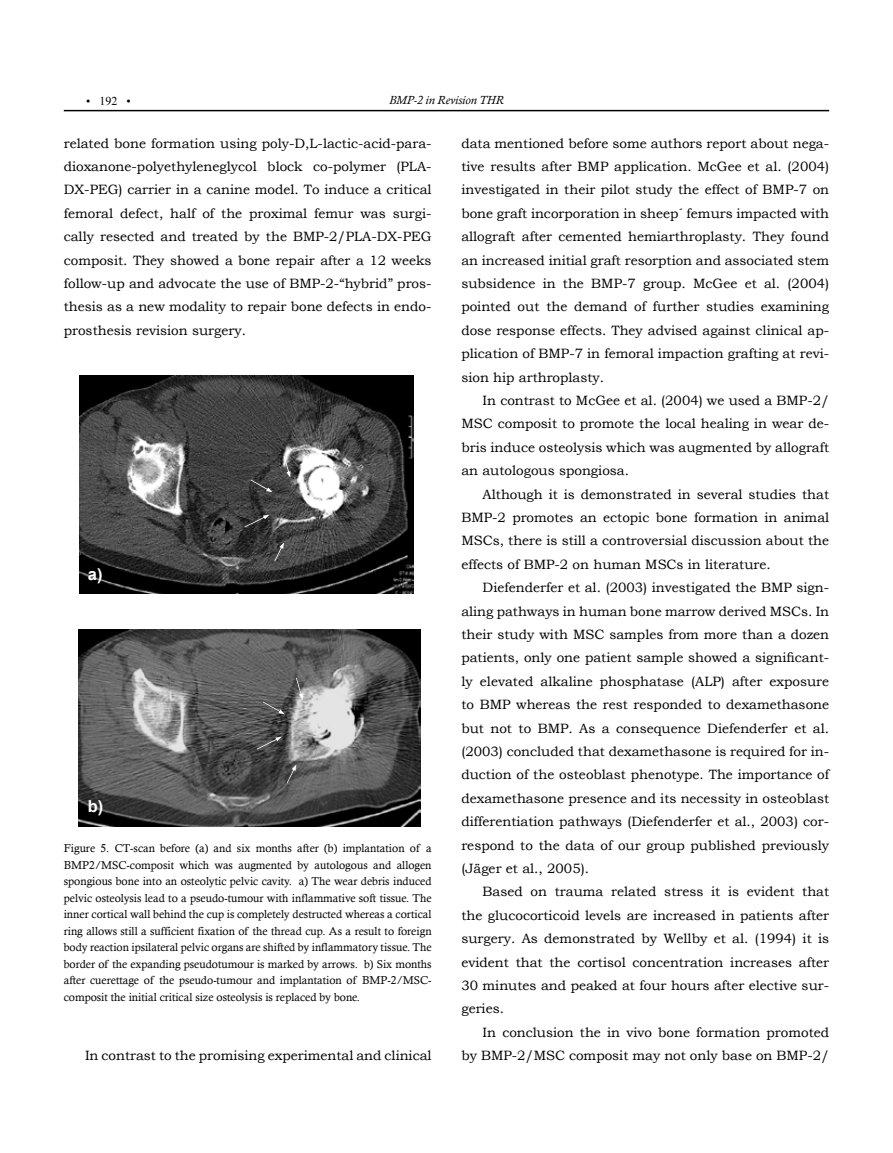
<style>
.page{position:relative;width:893px;height:1153px;background:#fff}
.page>*{position:absolute;margin:0;border:0;box-sizing:border-box;transform-origin:0 0}
.t1{font:700 16.5px "Arial";color:#fff}
.t2{font:13.5px/23.4px "Bookman Old Style";color:#000;text-align:justify}
.t3{font:italic 12px "Calisto";color:#000}
.t4{font:12px "Times New Roman";color:#000}
.t5{font:11.4px/16.5px "Calisto";color:#000;text-align:justify}
</style>
<div class="page">
<hr style="left:64px;top:110px;width:765px;height:1px;background:#000">
<img style="left:79px;top:375px;width:334px;height:218px">
<svg style="left:251px;top:479px;width:22px;height:13px"></svg>
<svg style="left:284px;top:455px;width:6px;height:22px"></svg>
<svg style="left:244px;top:514px;width:25px;height:13px"></svg>
<svg style="left:274px;top:542px;width:10px;height:19px"></svg>
<img style="left:79px;top:629px;width:342px;height:197px">
<svg style="left:263px;top:701px;width:22px;height:13px"></svg>
<svg style="left:296px;top:677px;width:7px;height:22px"></svg>
<svg style="left:257px;top:736px;width:25px;height:13px"></svg>
<svg style="left:287px;top:764px;width:9px;height:19px"></svg>
<p class="t4" style="left:86px;top:92px;width:46px">• 192 •</p>
<p class="t3" style="left:389px;top:93px;width:116px">BMP-2 in Revision THR</p>
<p class="t2" style="left:64px;top:131px;width:369px">related bone formation using poly-D,L-lactic-acid-para&shy;dioxanone-polyethyleneglycol block co-polymer (PLA-DX-PEG) carrier in a canine model. To induce a critical femoral defect, half of the proximal femur was surgi&shy;cally resected and treated by the BMP-2/PLA-DX-PEG composit. They showed a bone repair after a 12 weeks follow-up and advocate the use of BMP-2-“hybrid” pros&shy;thesis as a new modality to repair bone defects in endo&shy;prosthesis revision surgery.</p>
<p class="t2" style="left:461px;top:131px;width:369px">data mentioned before some authors report about nega&shy;tive results after BMP application. McGee et al. (2004) investigated in their pilot study the effect of BMP-7 on bone graft incorporation in sheep´ femurs impacted with allograft after cemented hemiarthroplasty. They found an increased initial graft resorption and associated stem subsidence in the BMP-7 group. McGee et al. (2004) pointed out the demand of further studies examining dose response effects. They advised against clinical ap&shy;plication of BMP-7 in femoral impaction grafting at revi&shy;sion hip arthroplasty.</p>
<p class="t2" style="left:461px;top:389px;width:369px;text-indent:21px">In contrast to McGee et al. (2004) we used a BMP-2/ MSC composit to promote the local healing in wear de&shy;bris induce osteolysis which was augmented by allograft an autologous spongiosa.</p>
<p class="t2" style="left:461px;top:482px;width:369px;text-indent:21px">Although it is demonstrated in several studies that BMP-2 promotes an ectopic bone formation in animal MSCs, there is still a controversial discussion about the effects of BMP-2 on human MSCs in literature.</p>
<p class="t2" style="left:461px;top:576px;width:369px;text-indent:21px">Diefenderfer et al. (2003) investigated the BMP sign&shy;aling pathways in human bone marrow derived MSCs. In their study with MSC samples from more than a dozen patients, only one patient sample showed a significant&shy;ly elevated alkaline phosphatase (ALP) after exposure to BMP whereas the rest responded to dexamethasone but not to BMP. As a consequence Diefenderfer et al. (2003) concluded that dexamethasone is required for in&shy;duction of the osteoblast phenotype. The importance of dexamethasone presence and its necessity in osteoblast differentiation pathways (Diefenderfer et al., 2003) cor&shy;respond to the data of our group published previously (Jäger et al., 2005).</p>
<p class="t2" style="left:461px;top:880px;width:369px;text-indent:21px">Based on trauma related stress it is evident that the glucocorticoid levels are increased in patients after surgery. As demonstrated by Wellby et al. (1994) it is evident that the cortisol concentration increases after 30 minutes and peaked at four hours after elective sur&shy;geries.</p>
<p class="t2" style="left:461px;top:1020px;width:369px;text-align:right">In conclusion the in vivo bone formation promoted<br>by BMP-2/MSC composit may not only base on BMP-2/</p>
<p class="t1" style="left:88px;top:563px;width:16px">a)</p>
<p class="t1" style="left:88px;top:795px;width:17px">b)</p>
<p class="t5" style="left:64px;top:839px;width:369px">Figure 5. CT-scan before (a) and six months after (b) implantation of a BMP2/MSC-composit which was augmented by autologous and allogen spongious bone into an osteolytic pelvic cavity. a) The wear debris induced pelvic osteolysis lead to a pseudo-tumour with inflammative soft tissue. The inner cortical wall behind the cup is completely destructed whereas a cortical ring allows still a sufficient fixation of the thread cup. As a result to foreign body reaction ipsilateral pelvic organs are shifted by inflammatory tissue. The border of the expanding pseudotumour is marked by arrows. b) Six months after cuerettage of the pseudo-tumour and implantation of BMP-2/MSC&shy;composit the initial critical size osteolysis is replaced by bone.</p>
<p class="t2" style="left:85px;top:1043px;width:348px">In contrast to the promising experimental and clinical</p>
</div>
